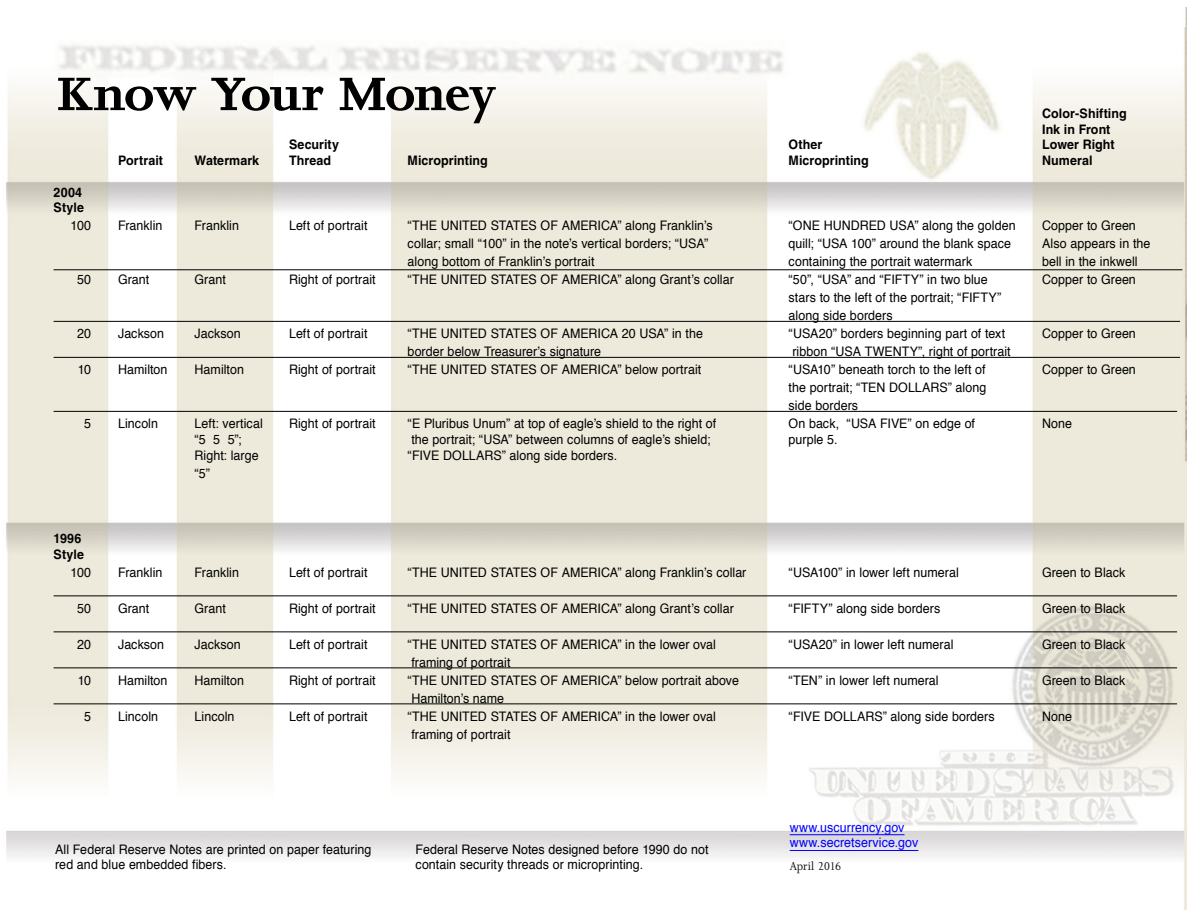
<style>
.page{position:relative;width:1188px;height:918px;background:#fff}
.page>*{position:absolute;margin:0;border:0;box-sizing:border-box;transform-origin:0 0}
.t1{font:700 54px "Joanna";letter-spacing:-.025em;color:#000;scale:1.07 1}
.t2{font:13.2px/18px "Helvetica";letter-spacing:.005em;color:#000;scale:.95 1}
.t3{font:700 13.2px/15.8px "Helvetica";letter-spacing:.005em;color:#000;scale:.95 1}
.t4{font:13.2px/15.8px "Helvetica";letter-spacing:.005em;color:#00f;scale:.95 1}
.t5{font:13.2px "Joanna";letter-spacing:-.01em;color:#000;scale:.95 1}
</style>
<div class="page">
<img style="left:6px;top:8px;width:1181px;height:901px">
<hr style="left:54px;top:269px;width:1128px;height:1px;background:#000">
<hr style="left:54px;top:321px;width:1126px;height:1px;background:#000">
<hr style="left:54px;top:357px;width:1126px;height:1px;background:#000">
<hr style="left:54px;top:411px;width:1123px;height:1px;background:#000">
<hr style="left:54px;top:596px;width:1123px;height:1px;background:#000">
<hr style="left:54px;top:632px;width:1123px;height:1px;background:#000">
<hr style="left:54px;top:668px;width:1123px;height:1px;background:#000">
<hr style="left:54px;top:704px;width:1123px;height:1px;background:#000">
<hr style="left:790px;top:834px;width:115px;height:1px;background:#00f">
<hr style="left:790px;top:850px;width:128px;height:1px;background:#00f">
<h1 class="t1" style="left:57px;top:65px;width:412px">Know Your Money</h1>
<p class="t3" style="left:1042px;top:105px;width:91px">Color-Shifting<br>Ink in Front</p>
<p class="t3" style="left:289px;top:137px;width:54px">Security</p>
<p class="t3" style="left:789px;top:137px;width:37px">Other</p>
<p class="t3" style="left:1042px;top:137px;width:78px">Lower Right</p>
<p class="t3" style="left:118px;top:152px;width:49px">Portrait</p>
<p class="t3" style="left:195px;top:152px;width:70px">Watermark</p>
<p class="t3" style="left:289px;top:152px;width:46px">Thread</p>
<p class="t3" style="left:408px;top:152px;width:86px">Microprinting</p>
<p class="t3" style="left:789px;top:152px;width:86px">Microprinting</p>
<p class="t3" style="left:1042px;top:152px;width:55px">Numeral</p>
<p class="t3" style="left:54px;top:184px;width:33px">2004<br>Style</p>
<p class="t2" style="left:71px;top:217px;width:23px">100</p>
<p class="t2" style="left:118px;top:217px;width:48px">Franklin</p>
<p class="t2" style="left:195px;top:217px;width:48px">Franklin</p>
<p class="t2" style="left:289px;top:217px;width:84px">Left of portrait</p>
<p class="t2" style="left:408px;top:217px;width:323px">“THE UNITED STATES OF AMERICA” along Franklin’s</p>
<p class="t2" style="left:789px;top:217px;width:241px">“ONE HUNDRED USA” along the golden</p>
<p class="t2" style="left:1042px;top:217px;width:100px">Copper to Green</p>
<p class="t2" style="left:408px;top:235px;width:318px">collar; small “100” in the note’s vertical borders; “USA”</p>
<p class="t2" style="left:789px;top:235px;width:236px">quill; “USA 100” around the blank space</p>
<p class="t2" style="left:1042px;top:235px;width:116px">Also appears in the</p>
<p class="t2" style="left:408px;top:253px;width:198px">along bottom of Franklin’s portrait</p>
<p class="t2" style="left:789px;top:253px;width:195px">containing the portrait watermark</p>
<p class="t2" style="left:1042px;top:253px;width:102px">bell in the inkwell</p>
<p class="t2" style="left:77px;top:271px;width:16px">50</p>
<p class="t2" style="left:118px;top:271px;width:34px">Grant</p>
<p class="t2" style="left:195px;top:271px;width:34px">Grant</p>
<p class="t2" style="left:289px;top:271px;width:93px">Right of portrait</p>
<p class="t2" style="left:408px;top:271px;width:345px">“THE UNITED STATES OF AMERICA” along Grant’s collar</p>
<p class="t2" style="left:789px;top:271px;width:211px">“50”, “USA” and “FIFTY” in two blue</p>
<p class="t2" style="left:1042px;top:271px;width:100px">Copper to Green</p>
<p class="t2" style="left:789px;top:289px;width:225px">stars to the left of the portrait; “FIFTY” along side borders</p>
<p class="t2" style="left:77px;top:325px;width:16px">20</p>
<p class="t2" style="left:118px;top:325px;width:50px">Jackson</p>
<p class="t2" style="left:195px;top:325px;width:50px">Jackson</p>
<p class="t2" style="left:289px;top:325px;width:84px">Left of portrait</p>
<p class="t2" style="left:408px;top:325px;width:312px">“THE UNITED STATES OF AMERICA 20 USA” in the</p>
<p class="t2" style="left:789px;top:325px;width:230px">“USA20” borders beginning part of text</p>
<p class="t2" style="left:1042px;top:325px;width:100px">Copper to Green</p>
<p class="t2" style="left:408px;top:343px;width:205px">border below Treasurer’s signature</p>
<p class="t2" style="left:792px;top:343px;width:231px">ribbon “USA TWENTY”, right of portrait</p>
<p class="t2" style="left:78px;top:361px;width:16px">10</p>
<p class="t2" style="left:118px;top:361px;width:54px">Hamilton</p>
<p class="t2" style="left:195px;top:361px;width:54px">Hamilton</p>
<p class="t2" style="left:289px;top:361px;width:93px">Right of portrait</p>
<p class="t2" style="left:408px;top:361px;width:311px">“THE UNITED STATES OF AMERICA” below portrait</p>
<p class="t2" style="left:789px;top:361px;width:209px">“USA10” beneath torch to the left of</p>
<p class="t2" style="left:1042px;top:361px;width:100px">Copper to Green</p>
<p class="t2" style="left:789px;top:379px;width:210px">the portrait; “TEN DOLLARS” along side borders</p>
<p class="t2" style="left:84px;top:415px;width:9px">5</p>
<p class="t2" style="left:118px;top:415px;width:44px">Lincoln</p>
<p class="t2" style="left:195px;top:415px;width:73px">Left: vertical</p>
<p class="t2" style="left:289px;top:415px;width:93px">Right of portrait</p>
<p class="t2" style="left:408px;top:415px;width:326px">“E Pluribus Unum” at top of eagle’s shield to the right of</p>
<p class="t2" style="left:789px;top:415px;width:198px">On back, “USA FIVE” on edge of</p>
<p class="t2" style="left:1042px;top:415px;width:33px">None</p>
<p class="t2" style="left:195px;top:431px;width:51px">“5 5 5”;</p>
<p class="t2" style="left:411px;top:431px;width:316px">the portrait; “USA” between columns of eagle’s shield;</p>
<p class="t2" style="left:789px;top:431px;width:53px">purple 5.</p>
<p class="t2" style="left:195px;top:447px;width:69px">Right: large</p>
<p class="t2" style="left:408px;top:447px;width:222px">“FIVE DOLLARS” along side borders.</p>
<p class="t2" style="left:195px;top:465px;width:18px">“5”</p>
<p class="t3" style="left:54px;top:530px;width:33px">1996<br>Style</p>
<p class="t2" style="left:71px;top:564px;width:23px">100</p>
<p class="t2" style="left:118px;top:564px;width:48px">Franklin</p>
<p class="t2" style="left:195px;top:564px;width:48px">Franklin</p>
<p class="t2" style="left:289px;top:564px;width:84px">Left of portrait</p>
<p class="t2" style="left:408px;top:564px;width:358px">“THE UNITED STATES OF AMERICA” along Franklin’s collar</p>
<p class="t2" style="left:789px;top:564px;width:181px">“USA100” in lower left numeral</p>
<p class="t2" style="left:1042px;top:564px;width:89px">Green to Black</p>
<p class="t2" style="left:77px;top:600px;width:16px">50</p>
<p class="t2" style="left:118px;top:600px;width:34px">Grant</p>
<p class="t2" style="left:195px;top:600px;width:34px">Grant</p>
<p class="t2" style="left:289px;top:600px;width:93px">Right of portrait</p>
<p class="t2" style="left:408px;top:600px;width:345px">“THE UNITED STATES OF AMERICA” along Grant’s collar</p>
<p class="t2" style="left:789px;top:600px;width:161px">“FIFTY” along side borders</p>
<p class="t2" style="left:1042px;top:600px;width:89px">Green to Black</p>
<p class="t2" style="left:77px;top:636px;width:16px">20</p>
<p class="t2" style="left:118px;top:636px;width:50px">Jackson</p>
<p class="t2" style="left:195px;top:636px;width:50px">Jackson</p>
<p class="t2" style="left:289px;top:636px;width:84px">Left of portrait</p>
<p class="t2" style="left:408px;top:636px;width:326px">“THE UNITED STATES OF AMERICA” in the lower oval</p>
<p class="t2" style="left:789px;top:636px;width:175px">“USA20” in lower left numeral</p>
<p class="t2" style="left:1042px;top:636px;width:89px">Green to Black</p>
<p class="t2" style="left:411px;top:654px;width:106px">framing of portrait</p>
<p class="t2" style="left:78px;top:672px;width:16px">10</p>
<p class="t2" style="left:118px;top:672px;width:54px">Hamilton</p>
<p class="t2" style="left:195px;top:672px;width:54px">Hamilton</p>
<p class="t2" style="left:289px;top:672px;width:93px">Right of portrait</p>
<p class="t2" style="left:408px;top:672px;width:350px">“THE UNITED STATES OF AMERICA” below portrait above</p>
<p class="t2" style="left:789px;top:672px;width:160px">“TEN” in lower left numeral</p>
<p class="t2" style="left:1042px;top:672px;width:89px">Green to Black</p>
<p class="t2" style="left:411px;top:690px;width:99px">Hamilton’s name</p>
<p class="t2" style="left:84px;top:708px;width:9px">5</p>
<p class="t2" style="left:118px;top:708px;width:44px">Lincoln</p>
<p class="t2" style="left:195px;top:708px;width:44px">Lincoln</p>
<p class="t2" style="left:289px;top:708px;width:84px">Left of portrait</p>
<p class="t2" style="left:408px;top:708px;width:326px">“THE UNITED STATES OF AMERICA” in the lower oval</p>
<p class="t2" style="left:789px;top:708px;width:219px">“FIVE DOLLARS” along side borders</p>
<p class="t2" style="left:1042px;top:708px;width:33px">None</p>
<p class="t2" style="left:411px;top:726px;width:106px">framing of portrait</p>
<p class="t2" style="left:55px;top:842px;width:334px;line-height:15.8px">All Federal Reserve Notes are printed on paper featuring red and blue embedded fibers.</p>
<p class="t2" style="left:416px;top:842px;width:310px;line-height:15.8px">Federal Reserve Notes designed before 1990 do not contain security threads or microprinting.</p>
<p class="t4" style="left:790px;top:820px;width:137px">www.uscurrency.gov www.secretservice.gov</p>
<p class="t5" style="left:790px;top:859px;width:56px">April 2016</p>
</div>
